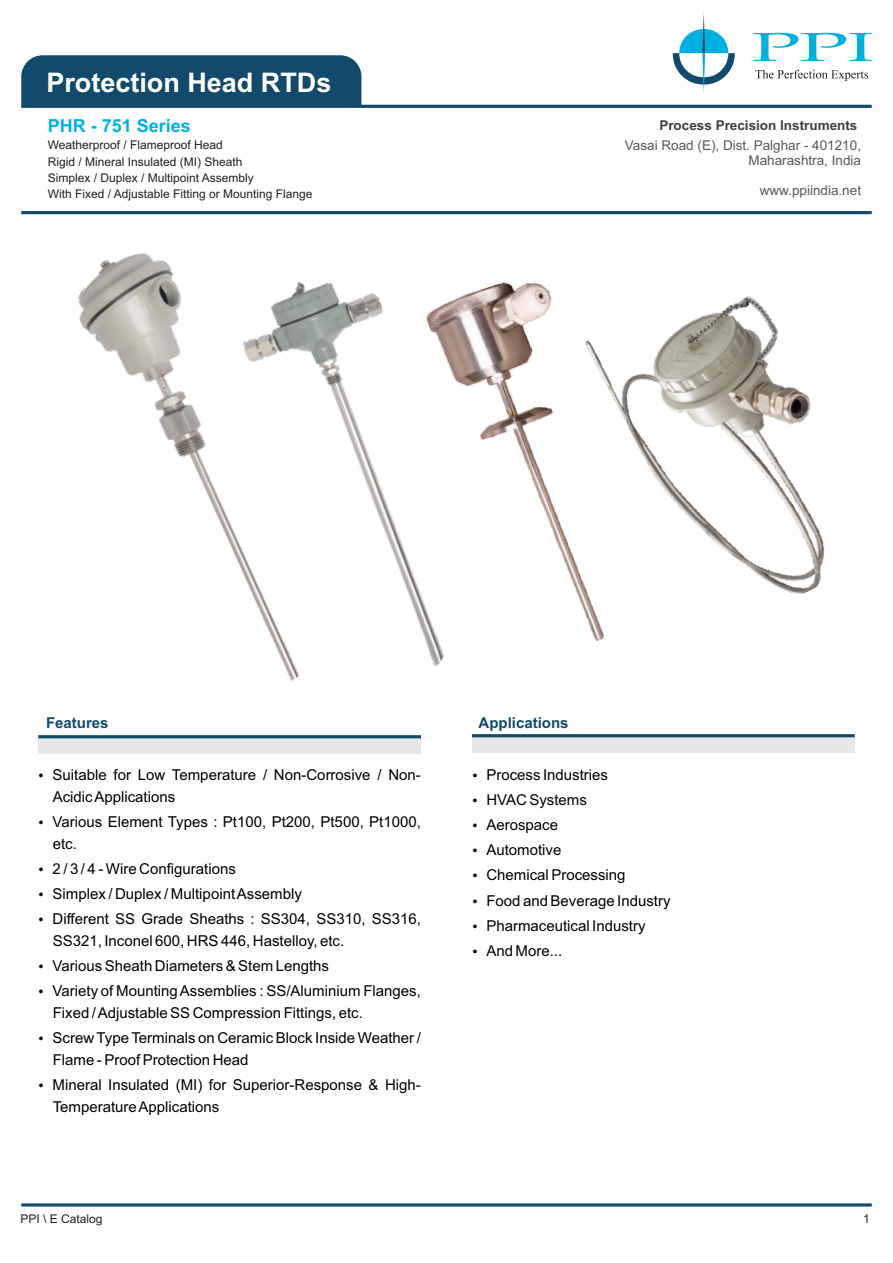
<style>
.page{position:relative;width:893px;height:1263px;background:#fff}
.page>*{position:absolute;margin:0;border:0;box-sizing:border-box;transform-origin:0 0}
.t1{font:700 27px "Arial";color:#fff}
.t2{font:700 18px "Arial";color:#00b0e1}
.t3{font:15px/25.2px "Arial";color:#000}
.t4{font:700 15px "Arial";color:#124a6c}
.t5{font:13.5px/15.1px "Arial";color:#58595b;text-align:right}
.t6{font:700 13.5px "Arial";color:#404041}
.t7{font:12px/16px "Arial";color:#231f20}
</style>
<div class="page">
<svg style="left:753px;top:33px;width:119px;height:28px"></svg>
<svg style="left:755px;top:70px;width:113px;height:11px"></svg>
<svg style="left:673px;top:14px;width:62px;height:79px"></svg>
<div style="left:21px;top:55px;width:340px;height:50px;background:#124a6c"></div>
<hr style="left:21px;top:105px;width:851px;height:3px;background:#124a6c">
<hr style="left:21px;top:211px;width:851px;height:3px;background:#124a6c">
<div style="left:38px;top:737px;width:383px;height:17px;background:#e6e7e8"></div>
<div style="left:472px;top:736px;width:383px;height:17px;background:#e6e7e8"></div>
<hr style="left:472px;top:734px;width:383px;height:3px;background:#124a6c">
<hr style="left:21px;top:1203px;width:851px;height:3px;background:#124a6c">
<hr style="left:38px;top:735px;width:383px;height:3px;background:#124a6c">
<img style="left:77px;top:253px;width:222px;height:428px">
<img style="left:236px;top:253px;width:208px;height:414px">
<img style="left:656px;top:296px;width:169px;height:299px">
<img style="left:423px;top:270px;width:233px;height:376px">
<h1 class="t1" style="left:46px;top:72px;width:287px">Protection Head RTDs</h1>
<p class="t2" style="left:48px;top:119px;width:145px">PHR - 751 Series</p>
<p class="t7" style="left:48px;top:138px;width:266px">Weatherproof / Flameproof Head<br>Rigid / Mineral Insulated (MI) Sheath<br>Simplex / Duplex / Multipoint Assembly<br>With Fixed / Adjustable Fitting or Mounting Flange</p>
<p class="t6" style="left:659px;top:121px;width:200px">Process Precision Instruments</p>
<p class="t5" style="left:625px;top:139px;width:238px">Vasai Road (E), Dist. Palghar - 401210,<br>Maharashtra, India</p>
<p class="t5" style="left:760px;top:184px;width:103px">www.ppiindia.net</p>
<p class="t4" style="left:46px;top:717px;width:64px">Features</p>
<p class="t4" style="left:479px;top:717px;width:92px">Applications</p>
<p class="t3" style="left:53px;top:765px;width:370px;line-height:21.8px">Suitable for Low Temperature / Non-Corrosive / Non-<br>Acidic Applications</p>
<p class="t3" style="left:53px;top:812px;width:370px;line-height:21.8px">Various Element Types : Pt100, Pt200, Pt500, Pt1000, etc.</p>
<p class="t3" style="left:53px;top:857px;width:370px">2 / 3 / 4 - Wire Configurations<br>Simplex / Duplex / Multipoint Assembly<br>Different SS Grade Sheaths : SS304, SS310, SS316,</p>
<p class="t3" style="left:53px;top:929px;width:370px">SS321, Inconel 600, HRS 446, Hastelloy, etc.<br>Various Sheath Diameters &amp; Stem Lengths<br>Variety of Mounting Assemblies : SS/Aluminium Flanges,</p>
<p class="t3" style="left:53px;top:1001px;width:370px">Fixed / Adjustable SS Compression Fittings, etc.<br>Screw Type Terminals on Ceramic Block Inside Weather /</p>
<p class="t3" style="left:53px;top:1048px;width:370px">Flame - Proof Protection Head<br>Mineral Insulated (MI) for Superior-Response &amp; High-</p>
<p class="t3" style="left:53px;top:1095px;width:168px">Temperature Applications</p>
<p class="t3" style="left:486px;top:763px;width:186px">Process Industries<br>HVAC Systems<br>Aerospace<br>Automotive<br>Chemical Processing<br>Food and Beverage Industry<br>Pharmaceutical Industry<br>And More...</p>
<p class="t7" style="left:20px;top:1212px;width:84px">PPI \ E Catalog</p>
<p class="t7" style="left:863px;top:1212px;width:8px">1</p>
</div>
